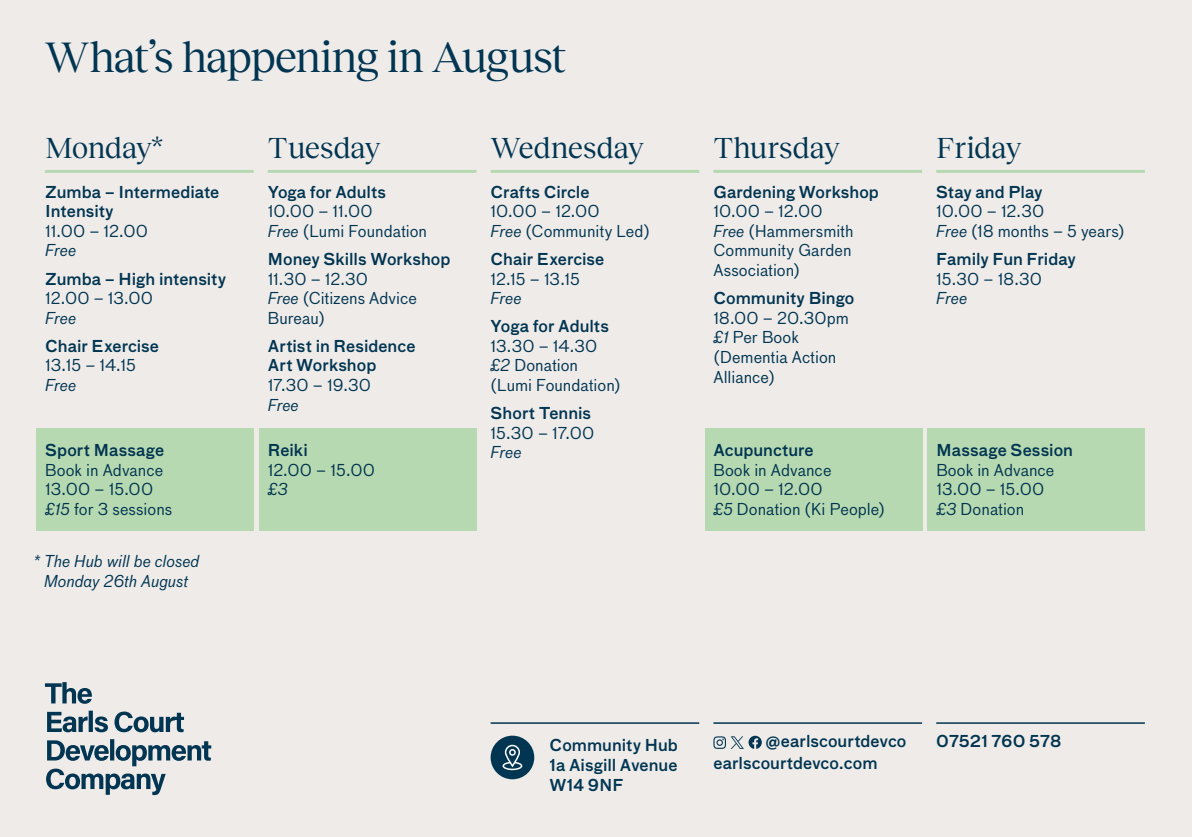
<style>
.page{position:relative;width:1192px;height:837px;background:#eeebe9}
.page>*{position:absolute;margin:0;border:0;box-sizing:border-box;transform-origin:0 0}
.t1{font:44px "Reckless Neue";letter-spacing:-.035em;color:#013551}
.t2{font:30px "Reckless Neue";letter-spacing:-.015em;color:#013551}
.t3{font:16px/19.6px "Bau Pro";letter-spacing:.005em;color:#013551}
.t4{font:500 16px/19.6px "Bau Pro";color:#013551}
.t5{font:italic 16px/20px "Bau Pro";color:#013551;text-align:center}
.s1{font-style:italic}
.s2{font-weight:500}
.s3{font-weight:400}
.s4{font-weight:400;font-style:italic}
</style>
<div class="page">
<div style="left:36px;top:428px;width:218px;height:102px;background:#b7d9b1"></div>
<div style="left:259px;top:428px;width:217px;height:102px;background:#b7d9b1"></div>
<div style="left:705px;top:428px;width:217px;height:102px;background:#b7d9b1"></div>
<div style="left:927px;top:428px;width:218px;height:102px;background:#b7d9b1"></div>
<hr style="left:45px;top:170px;width:209px;height:3px;background:#b7d9b1">
<hr style="left:268px;top:170px;width:208px;height:3px;background:#b7d9b1">
<hr style="left:491px;top:170px;width:208px;height:3px;background:#b7d9b1">
<hr style="left:936px;top:170px;width:209px;height:3px;background:#b7d9b1">
<hr style="left:713px;top:170px;width:209px;height:3px;background:#b7d9b1">
<hr style="left:491px;top:722px;width:208px;height:2px;background:#013551">
<div style="left:491px;top:736px;width:43px;height:43px;background:#013551;border-radius:50%"></div>
<div style="left:503px;top:762px;width:19px;height:8px;border:2px solid #fff;border-radius:50%"></div>
<svg style="left:506px;top:746px;width:13px;height:20px"></svg>
<div style="left:505px;top:745px;width:15px;height:22px;border:2px solid #fff;border-radius:7px"></div>
<div style="left:509px;top:749px;width:7px;height:7px;border:2px solid #fff;border-radius:50%"></div>
<hr style="left:713px;top:722px;width:209px;height:2px;background:#013551">
<hr style="left:936px;top:722px;width:209px;height:2px;background:#013551">
<svg style="left:713px;top:736px;width:49px;height:13px"></svg>
<svg style="left:45px;top:682px;width:166px;height:113px"></svg>
<p class="t1" style="left:45px;top:25px;width:523px">What’s happening in August</p>
<p class="t2" style="left:45px;top:127px;width:120px">Monday*</p>
<p class="t4" style="left:45px;top:181px;width:176px">Zumba – Intermediate<br>Intensity</p>
<p class="t3" style="left:45px;top:220px;width:104px">11.00 – 12.00</p>
<p class="t5" style="left:45px;top:240px;width:32px">Free</p>
<p class="t4" style="left:45px;top:268px;width:183px">Zumba – High intensity</p>
<p class="t3" style="left:45px;top:288px;width:109px">12.00 – 13.00</p>
<p class="t5" style="left:45px;top:307px;width:32px">Free</p>
<p class="t4" style="left:45px;top:335px;width:115px">Chair Exercise</p>
<p class="t3" style="left:45px;top:355px;width:92px">13.15 – 14.15</p>
<p class="t5" style="left:45px;top:374px;width:32px">Free</p>
<p class="t4" style="left:45px;top:440px;width:121px">Sport Massage</p>
<p class="t3" style="left:45px;top:459px;width:120px">Book in Advance</p>
<p class="t3" style="left:45px;top:479px;width:109px">13.00 – 15.00</p>
<p class="t3" style="left:45px;top:499px;width:129px"><span class="s1">£15</span> for 3 sessions</p>
<p class="t2" style="left:268px;top:127px;width:114px">Tuesday</p>
<p class="t4" style="left:268px;top:181px;width:120px">Yoga for Adults</p>
<p class="t3" style="left:268px;top:201px;width:106px">10.00 – 11.00</p>
<p class="t3" style="left:268px;top:220px;width:161px"><span class="s1">Free</span> (Lumi Foundation</p>
<p class="t3" style="left:268px;top:249px;width:184px"><span class="s2">Money Skills Workshop<br></span>11.30 – 12.30<br><span class="s1">Free</span> (Citizens Advice<br>Bureau)</p>
<p class="t4" style="left:268px;top:335px;width:149px">Artist in Residence<br>Art Workshop</p>
<p class="t3" style="left:268px;top:375px;width:105px">17.30 – 19.30</p>
<p class="t5" style="left:268px;top:394px;width:32px">Free</p>
<p class="t4" style="left:268px;top:440px;width:42px">Reiki</p>
<p class="t3" style="left:268px;top:459px;width:109px">12.00 – 15.00</p>
<p class="t5" style="left:268px;top:479px;width:22px">£3</p>
<p class="t2" style="left:491px;top:127px;width:154px">Wednesday</p>
<p class="t4" style="left:491px;top:181px;width:101px">Crafts Circle</p>
<p class="t3" style="left:491px;top:201px;width:111px">10.00 – 12.00</p>
<p class="t3" style="left:491px;top:220px;width:161px"><span class="s1">Free</span> (Community Led)</p>
<p class="t4" style="left:491px;top:248px;width:115px">Chair Exercise<br><span class="s3">12.15 – 13.15<br></span><span class="s4">Free</span></p>
<p class="t4" style="left:491px;top:316px;width:120px">Yoga for Adults</p>
<p class="t3" style="left:491px;top:335px;width:108px">13.30 – 14.30</p>
<p class="t3" style="left:491px;top:355px;width:132px"><span class="s1">£2</span> Donation (Lumi Foundation)</p>
<p class="t4" style="left:491px;top:403px;width:102px">Short Tennis</p>
<p class="t3" style="left:491px;top:422px;width:105px">15.30 – 17.00</p>
<p class="t5" style="left:491px;top:442px;width:32px">Free</p>
<p class="t2" style="left:713px;top:127px;width:128px">Thursday</p>
<p class="t4" style="left:713px;top:181px;width:167px">Gardening Workshop</p>
<p class="t3" style="left:713px;top:201px;width:111px">10.00 – 12.00</p>
<p class="t3" style="left:713px;top:220px;width:142px"><span class="s1">Free</span> (Hammersmith<br>Community Garden<br>Association)</p>
<p class="t4" style="left:713px;top:288px;width:142px">Community Bingo</p>
<p class="t3" style="left:713px;top:307px;width:137px">18.00 – 20.30pm <span class="s1">£1</span> Per Book (Dementia Action<br>Alliance)</p>
<p class="t4" style="left:713px;top:440px;width:102px">Acupuncture</p>
<p class="t3" style="left:713px;top:459px;width:120px">Book in Advance</p>
<p class="t3" style="left:713px;top:479px;width:111px">10.00 – 12.00</p>
<p class="t3" style="left:713px;top:499px;width:173px"><span class="s1">£5</span> Donation (Ki People)</p>
<p class="t2" style="left:936px;top:127px;width:86px">Friday</p>
<p class="t4" style="left:936px;top:181px;width:108px">Stay and Play</p>
<p class="t3" style="left:936px;top:201px;width:109px">10.00 – 12.30</p>
<p class="t3" style="left:936px;top:220px;width:190px"><span class="s1">Free</span> (18 months – 5 years)</p>
<p class="t4" style="left:936px;top:248px;width:141px">Family Fun Friday<br><span class="s3">15.30 – 18.30<br></span><span class="s4">Free</span></p>
<p class="t4" style="left:936px;top:440px;width:138px">Massage Session</p>
<p class="t3" style="left:936px;top:459px;width:120px">Book in Advance</p>
<p class="t3" style="left:936px;top:479px;width:109px">13.00 – 15.00</p>
<p class="t3" style="left:936px;top:499px;width:89px"><span class="s1">£3</span> Donation</p>
<p class="t5" style="left:34px;top:551px;width:167px">* The Hub will be closed<br>Monday 26th August</p>
<p class="t4" style="left:550px;top:735px;width:130px">Community Hub</p>
<p class="t4" style="left:550px;top:755px;width:129px">1a Aisgill Avenue</p>
<p class="t4" style="left:550px;top:775px;width:76px">W14 9NF</p>
<p class="t4" style="left:766px;top:731px;width:142px">@earlscourtdevco</p>
<p class="t4" style="left:713px;top:753px;width:166px">earlscourtdevco.com</p>
<p class="t4" style="left:936px;top:730px;width:127px">07521 760 578</p>
</div>
